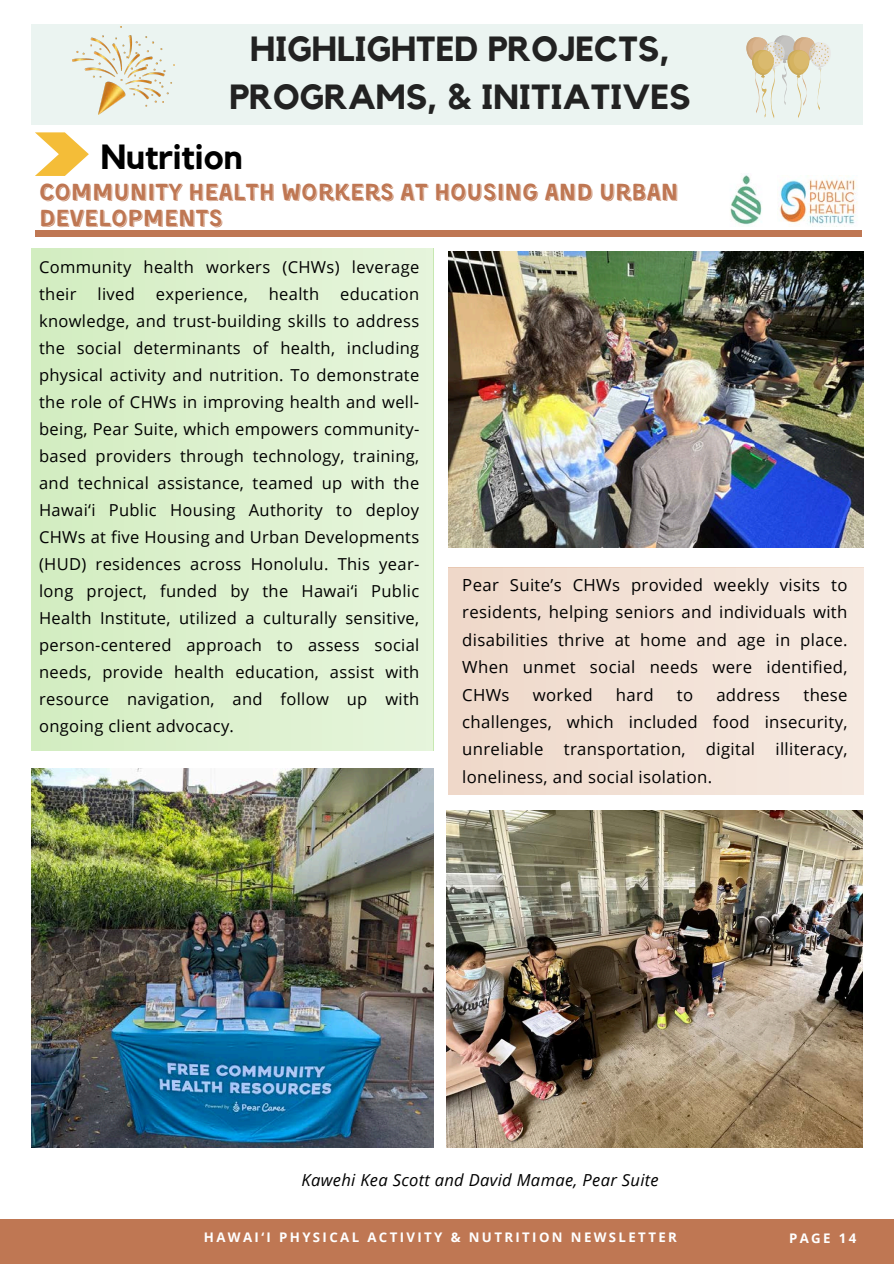
<style>
.page{position:relative;width:894px;height:1264px;background:#fff}
.page>*{position:absolute;margin:0;border:0;box-sizing:border-box;transform-origin:0 0}
.t1{font:700 34.8px/48.3px "Kollektif";color:#222;text-align:center}
.t2{font:700 34.8px "Kollektif";color:#000}
.t3{font:24px/25.8px "Kent 4 F Shadowed";color:#bf7753}
.t4{font:16.65px/27.3px "Open Sans";letter-spacing:.02em;color:#000;text-align:justify}
.t5{font:16.5px/27px "Open Sans";letter-spacing:.02em;color:#000}
.t6{font:italic 16.5px "Open Sans";letter-spacing:.02em;color:#000}
.t7{font:700 13.2px "Open Sans";letter-spacing:.18em;color:#fff}
</style>
<div class="page">
<div style="left:0;top:1219px;width:893px;height:44px;background:#bf7753"></div>
<svg style="left:35px;top:132px;width:54px;height:44px"></svg>
<div style="left:35px;top:230px;width:826px;height:6px;background:#bf7753"></div>
<div style="left:810px;top:24px;width:52px;height:100px;background:#ebf4f1"></div>
<div style="left:83px;top:24px;width:727px;height:100px;background:#ebf4f1"></div>
<div style="left:31px;top:24px;width:52px;height:100px;background:#ebf4f1"></div>
<svg style="left:31px;top:249px;width:402px;height:501px;background:#dcf0ce"></svg>
<img style="left:448px;top:252px;width:415px;height:296px">
<img style="left:31px;top:769px;width:402px;height:378px">
<svg style="left:448px;top:567px;width:415px;height:227px;background:#f2e0d5"></svg>
<img style="left:446px;top:810px;width:415px;height:337px">
<img style="left:779px;top:179px;width:79px;height:48px">
<img style="left:730px;top:175px;width:32px;height:52px">
<svg style="left:746px;top:35px;width:84px;height:83px"></svg>
<img style="left:72px;top:26px;width:102px;height:88px">
<p class="t1" style="left:229px;top:26px;width:462px">HIGHLIGHTED PROJECTS,<br>PROGRAMS, &amp; INITIATIVES</p>
<p class="t2" style="left:101px;top:140px;width:143px">Nutrition</p>
<p class="t3" style="left:39px;top:181px;width:640px">COMMUNITY HEALTH WORKERS AT HOUSING AND URBAN<br>DEVELOPMENTS</p>
<p class="t5" style="left:39px;top:253px;width:381px">Community health workers (CHWs) leverage their</p>
<p class="t5" style="left:39px;top:280px;width:382px;text-align:justify;text-indent:301px">education knowledge, and trust-building skills to address the social determinants of health, including physical activity and nutrition. To demonstrate the role of CHWs in improving health and well&shy;being, Pear Suite, which empowers community&shy;based providers through technology, training, and technical assistance, teamed up with the Hawai‘i Public Housing Authority to deploy CHWs at five Housing and Urban Developments (HUD) residences across Honolulu. This year&shy;long project, funded by the Hawai‘i Public Health Institute, utilized a culturally sensitive, person-centered approach to assess social needs, provide health education, assist with resource navigation, and follow up with ongoing client advocacy.</p>
<p class="t5" style="left:97px;top:280px;width:39px">lived</p>
<p class="t5" style="left:156px;top:280px;width:93px">experience,</p>
<p class="t5" style="left:269px;top:280px;width:52px">health</p>
<h2 class="t4" style="left:462px;top:571px;width:386px">Pear Suite’s CHWs provided weekly visits to residents, helping seniors and individuals with disabilities thrive at home and age in place.<br>When unmet social needs were identified, CHWs</h2>
<h2 class="t4" style="left:462px;top:680px;width:387px;text-indent:341px">these challenges, which included food insecurity, unreliable transportation, digital illiteracy, loneliness, and social isolation.</h2>
<h2 class="t4" style="left:532px;top:680px;width:61px">worked</h2>
<h2 class="t4" style="left:615px;top:680px;width:39px">hard</h2>
<h2 class="t4" style="left:676px;top:680px;width:18px">to</h2>
<h2 class="t4" style="left:716px;top:680px;width:65px">address</h2>
<p class="t6" style="left:301px;top:1167px;width:358px">Kawehi Kea Scott and David Mamae, Pear Suite</p>
<h1 class="t7" style="left:204px;top:1228px;width:474px">HAWAI‘I PHYSICAL ACTIVITY &amp; NUTRITION NEWSLETTER</h1>
<p class="t7" style="left:788px;top:1229px;width:69px">PAGE 14</p>
</div>
